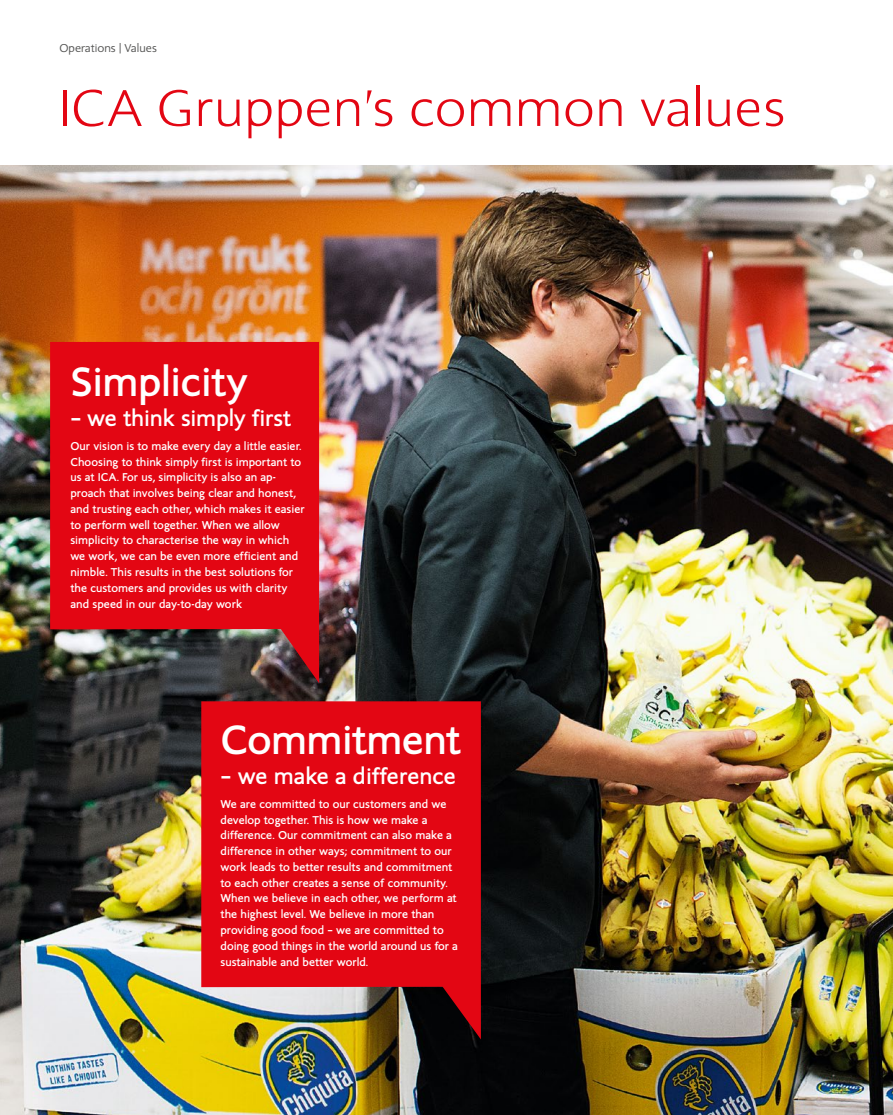
<style>
.page{position:relative;width:893px;height:1115px;background:#fff}
.page>*{position:absolute;margin:0;border:0;box-sizing:border-box;transform-origin:0 0}
.t1{font:300 51px "ICA Sans Serif";letter-spacing:.01em;color:#e30613}
.t2{font:700 40.5px "ICA Sans Serif";letter-spacing:-.015em;color:#fff}
.t3{font:700 22.5px "ICA Sans Serif";letter-spacing:-.01em;color:#fff}
.t4{font:700 11.25px/15.8px "ICA Sans Serif";color:#fff}
.t5{font:11.25px "ICA Sans Serif";color:#575756}
</style>
<div class="page">
<img style="left:0;top:166px;width:893px;height:948px">
<svg style="left:50px;top:342px;width:269px;height:341px;background:#cd111b"></svg>
<svg style="left:201px;top:701px;width:280px;height:338px;background:#d4181d"></svg>
<p class="t5" style="left:60px;top:41px;width:99px">Operations | Values</p>
<h1 class="t1" style="left:60px;top:78px;width:728px">ICA Gruppen’s common values</h1>
<h2 class="t2" style="left:70px;top:357px;width:179px">Simplicity</h2>
<h3 class="t3" style="left:70px;top:404px;width:222px">– we think simply first</h3>
<p class="t4" style="left:70px;top:438px;width:236px">Our vision is to make every day a little easier.<br>Choosing to think simply first is important to us at ICA. For us, simplicity is also an ap&shy;proach that involves being clear and honest, and trusting each other, which makes it easier to perform well together. When we allow simplicity to characterise the way in which we work, we can be even more efficient and nimble. This results in the best solutions for the customers and provides us with clarity and speed in our day-to-day work</p>
<h2 class="t2" style="left:220px;top:714px;width:242px">Commitment</h2>
<h3 class="t3" style="left:220px;top:761px;width:237px">– we make a difference</h3>
<p class="t4" style="left:220px;top:795px;width:239px">We are committed to our customers and we develop together. This is how we make a difference. Our commitment can also make a difference in other ways; commitment to our work leads to better results and commitment to each other creates a sense of community.<br>When we believe in each other, we perform at the highest level. We believe in more than providing good food – we are committed to doing good things in the world around us for a sustainable and better world.</p>
</div>
